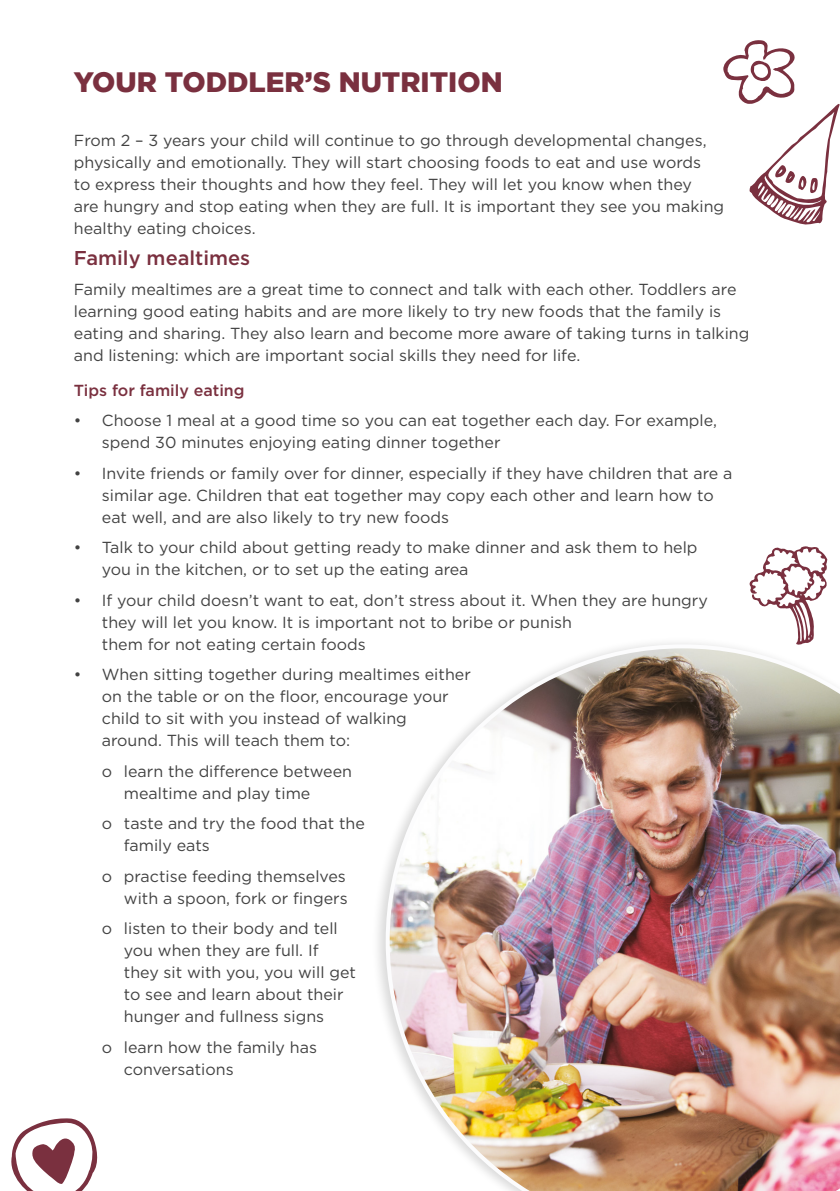
<style>
.page{position:relative;width:840px;height:1191px;background:#fff}
.page>*{position:absolute;margin:0;border:0;box-sizing:border-box;transform-origin:0 0}
.t1{font:900 28px "Gotham HTF";color:#7a303f}
.t2{font:500 20px "Gotham";color:#7a303f}
.t3{font:16px/22px "Gotham";color:#424242}
.t4{font:500 16px "Gotham";color:#7a303f}
</style>
<div class="page">
<img style="left:385px;top:644px;width:454px;height:547px">
<svg style="left:11px;top:1118px;width:87px;height:73px"></svg>
<svg style="left:723px;top:40px;width:116px;height:185px"></svg>
<svg style="left:748px;top:546px;width:79px;height:99px"></svg>
<h1 class="t1" style="left:74px;top:65px;width:430px">YOUR TODDLER’S NUTRITION</h1>
<p class="t3" style="left:74px;top:129px;width:651px">From 2 – 3 years your child will continue to go through developmental changes, physically and emotionally. They will start choosing foods to eat and use words<br>to express their thoughts and how they feel. They will let you know when they<br>are hungry and stop eating when they are full. It is important they see you making healthy eating choices.</p>
<p class="t2" style="left:74px;top:245px;width:178px">Family mealtimes</p>
<p class="t3" style="left:74px;top:278px;width:676px">Family mealtimes are a great time to connect and talk with each other. Toddlers are learning good eating habits and are more likely to try new foods that the family is eating and sharing. They also learn and become more aware of taking turns in talking and listening: which are important social skills they need for life.</p>
<p class="t4" style="left:74px;top:379px;width:172px">Tips for family eating</p>
<p class="t3" style="left:102px;top:409px;width:616px;text-indent:-28px">• Choose 1 meal at a good time so you can eat together each day. For example, spend 30 minutes enjoying eating dinner together</p>
<p class="t3" style="left:102px;top:461px;width:631px;text-indent:-28px">• Invite friends or family over for dinner, especially if they have children that are a similar age. Children that eat together may copy each other and learn how to eat well, and are also likely to try new foods</p>
<p class="t3" style="left:102px;top:536px;width:597px;text-indent:-28px">• Talk to your child about getting ready to make dinner and ask them to help you in the kitchen, or to set up the eating area</p>
<p class="t3" style="left:102px;top:588px;width:607px;text-indent:-28px">• If your child doesn’t want to eat, don’t stress about it. When they are hungry they will let you know. It is important not to bribe or punish<br>them for not eating certain foods</p>
<p class="t3" style="left:102px;top:663px;width:370px;text-indent:-28px">• When sitting together during mealtimes either on the table or on the floor, encourage your child to sit with you instead of walking around. This will teach them to:</p>
<p class="t3" style="left:124px;top:759px;width:229px;text-indent:-22px">o learn the difference between mealtime and play time</p>
<p class="t3" style="left:124px;top:812px;width:242px;text-indent:-22px">o taste and try the food that the family eats</p>
<p class="t3" style="left:102px;top:864px;width:247px;text-align:right">o practise feeding themselves with a spoon, fork or fingers</p>
<p class="t3" style="left:124px;top:917px;width:233px;text-indent:-22px">o listen to their body and tell you when they are full. If they sit with you, you will get to see and learn about their hunger and fullness signs</p>
<p class="t3" style="left:124px;top:1035px;width:194px;text-indent:-22px">o learn how the family has conversations</p>
</div>
